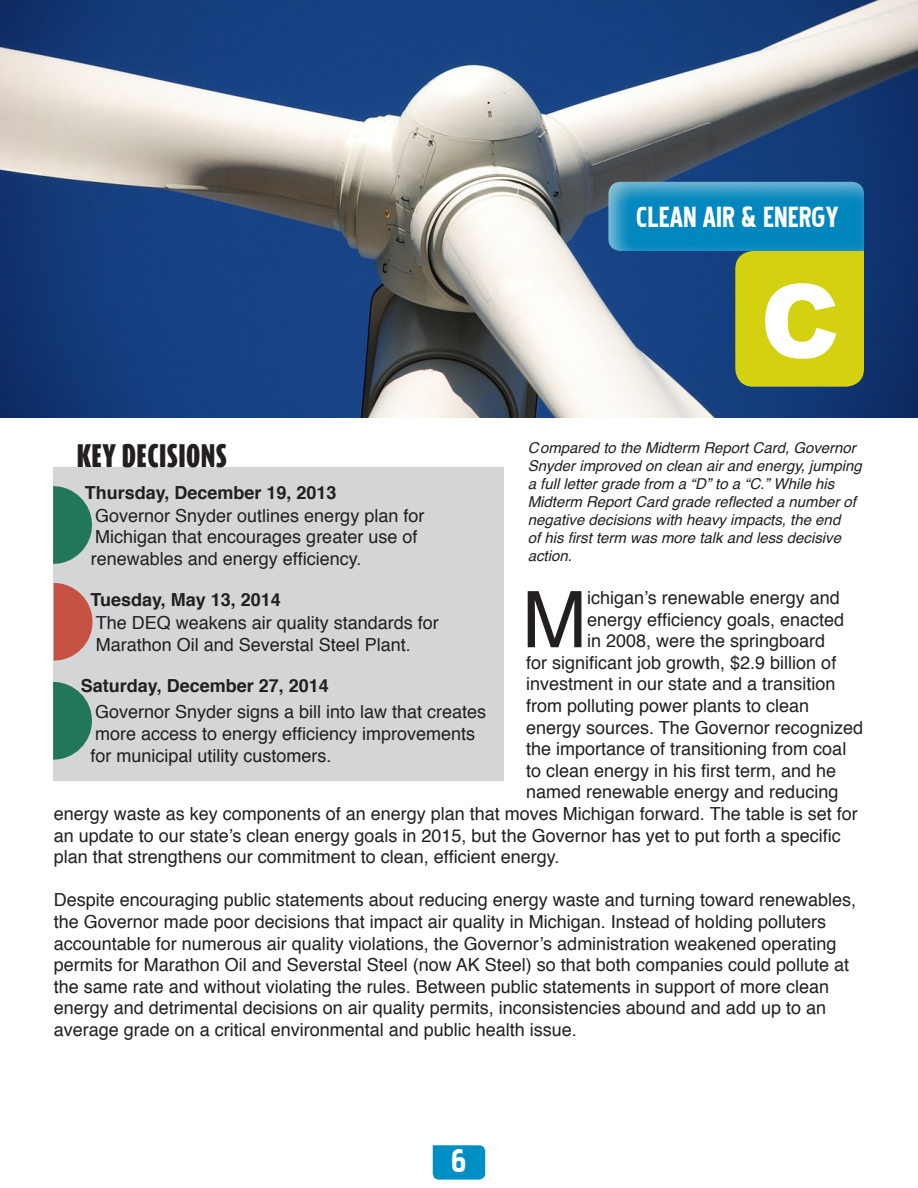
<style>
.page{position:relative;width:918px;height:1188px;background:#fff}
.page>*{position:absolute;margin:0;border:0;box-sizing:border-box;transform-origin:0 0}
.t1{font:900 102px "Arial";color:#fff}
.t2{font:78.3px "Helvetica";color:#231f20}
.t3{font:40.8px "Pakenham";color:#fff}
.t4{font:36.15px "Pakenham";color:#fff}
.t5{font:900 27px "Dax Compact";letter-spacing:.015em;color:#231f20}
.t6{font:18px/21.6px "Helvetica";color:#231f20}
.t7{font:700 18px "Helvetica";color:#231f20}
.t8{font:italic 15px/18px "Helvetica";color:#231f20}
</style>
<div class="page">
<div style="left:433px;top:1145px;width:52px;height:35px;background:#008fc5"></div>
<img style="left:0;top:0;width:918px;height:418px">
<div style="left:54px;top:468px;width:450px;height:313px;background:#d4d5d7"></div>
<svg style="left:608px;top:252px;width:256px;height:135px;background:#859652"></svg>
<svg style="left:608px;top:180px;width:258px;height:72px;background:#168abc"></svg>
<svg style="left:53px;top:486px;width:39px;height:78px"></svg>
<svg style="left:54px;top:583px;width:39px;height:78px"></svg>
<svg style="left:53px;top:682px;width:39px;height:78px"></svg>
<h3 class="t4" style="left:636px;top:193px;width:204px">CLEAN AIR &amp; ENERGY</h3>
<h1 class="t1" style="left:760px;top:263px;width:81px">C</h1>
<p class="t8" style="left:528px;top:439px;width:336px">Compared to the Midterm Report Card, Governor Snyder improved on clean air and energy, jumping a full letter grade from a “D” to a “C.” While his Midterm Report Card grade re昀氀ected a number of negative decisions with heavy impacts, the end<br>of his 昀椀rst term was more talk and less decisive action.</p>
<h2 class="t2" style="left:522px;top:590px;width:67px">M</h2>
<p class="t6" style="left:587px;top:587px;width:254px">ichigan’s renewable energy and</p>
<h3 class="t5" style="left:77px;top:444px;width:152px">KEY DECISIONS</h3>
<p class="t7" style="left:85px;top:485px;width:253px">Thursday, December 19, 2013</p>
<p class="t6" style="left:91px;top:505px;width:335px">Governor Snyder outlines energy plan for<br>Michigan that encourages greater use of renewables and energy ef昀椀ciency.</p>
<p class="t7" style="left:90px;top:593px;width:192px">Tuesday, May 13, 2014</p>
<p class="t6" style="left:587px;top:609px;width:259px">energy ef昀椀ciency goals, enacted</p>
<p class="t6" style="left:587px;top:632px;width:240px">in 2008, were the springboard</p>
<p class="t6" style="left:526px;top:652px;width:312px">for signi昀椀cant job growth, $2.9 billion of</p>
<p class="t6" style="left:526px;top:675px;width:311px">investment in our state and a transition</p>
<p class="t6" style="left:526px;top:695px;width:285px">from polluting power plants to clean</p>
<p class="t6" style="left:526px;top:718px;width:338px">energy sources. The Governor recognized</p>
<p class="t6" style="left:526px;top:739px;width:322px">the importance of transitioning from coal</p>
<p class="t6" style="left:526px;top:760px;width:312px">to clean energy in his 昀椀rst term, and he</p>
<p class="t6" style="left:526px;top:783px;width:314px">named renewable energy and reducing</p>
<p class="t6" style="left:54px;top:803px;width:806px">energy waste as key components of an energy plan that moves Michigan forward. The table is set for</p>
<p class="t6" style="left:54px;top:825px;width:789px">an update to our state’s clean energy goals in 2015, but the Governor has yet to put forth a speci昀椀c</p>
<p class="t6" style="left:54px;top:847px;width:507px">plan that strengthens our commitment to clean, ef昀椀cient energy.</p>
<p class="t6" style="left:54px;top:891px;width:804px">Despite encouraging public statements about reducing energy waste and turning toward renewables, the Governor made poor decisions that impact air quality in Michigan. Instead of holding polluters accountable for numerous air quality violations, the Governor’s administration weakened operating permits for Marathon Oil and Severstal Steel (now AK Steel) so that both companies could pollute at the same rate and without violating the rules. Between public statements in support of more clean energy and detrimental decisions on air quality permits, inconsistencies abound and add up to an average grade on a critical environmental and public health issue.</p>
<p class="t6" style="left:96px;top:613px;width:345px">The DEQ weakens air quality standards for<br>Marathon Oil and Severstal Steel Plant.</p>
<p class="t7" style="left:81px;top:679px;width:249px">Saturday, December 27, 2014</p>
<p class="t6" style="left:91px;top:703px;width:397px">Governor Snyder signs a bill into law that creates more access to energy ef昀椀ciency improvements for municipal utility customers.</p>
<h3 class="t3" style="left:451px;top:1134px;width:17px">6</h3>
</div>
